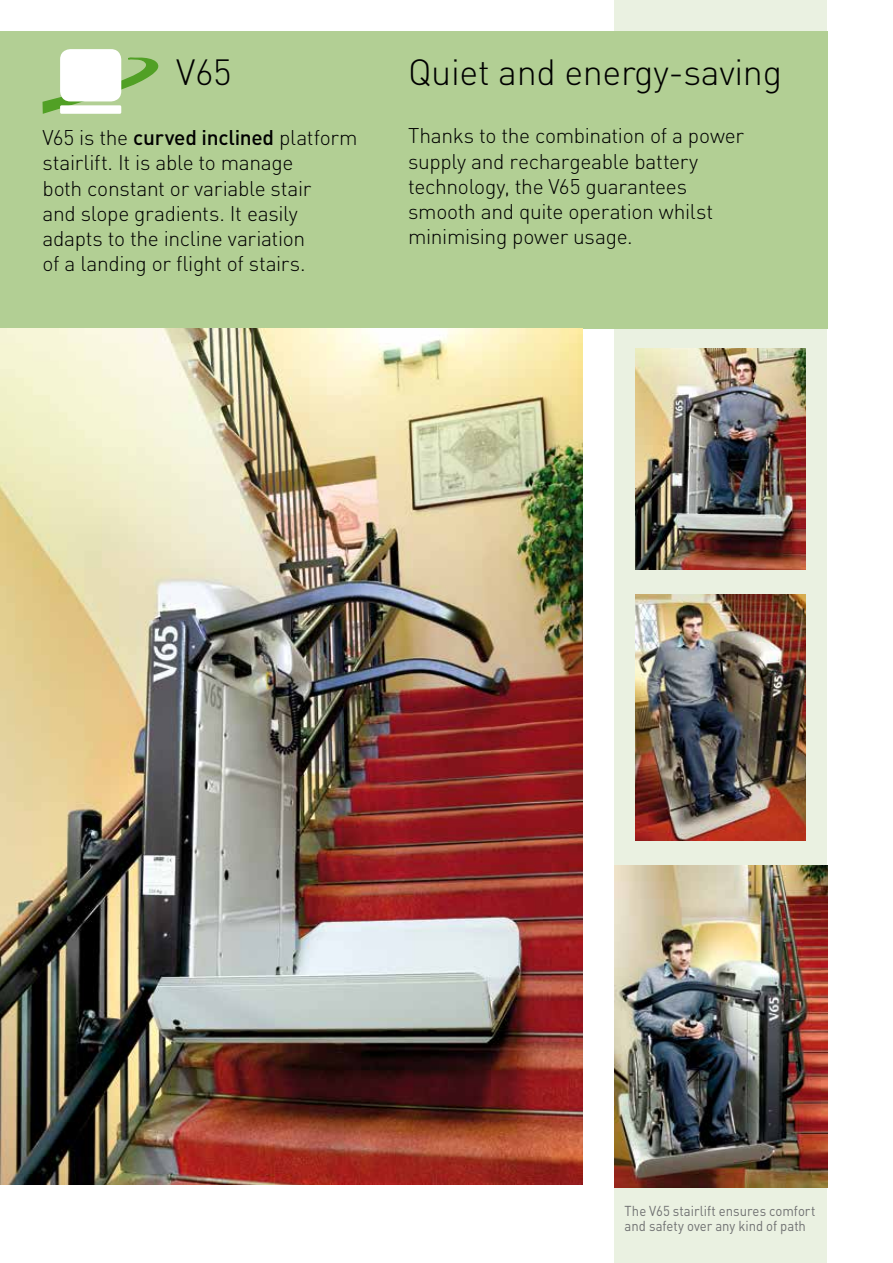
<style>
.page{position:relative;width:893px;height:1263px;background:#fff}
.page>*{position:absolute;margin:0;border:0;box-sizing:border-box;transform-origin:0 0}
.t1{font:300 36px "DIN";letter-spacing:-.01em;color:#000}
.t2{font:300 21px/25.2px "DIN";letter-spacing:-.015em;color:#000}
.t3{font:14.25px/15px "DIN";color:#707172;scale:.92 1}
.s1{font-weight:500}
</style>
<div class="page">
<div style="left:614px;top:0;width:213px;height:1263px;background:#eaf1e1"></div>
<img style="left:614px;top:866px;width:213px;height:322px">
<div style="left:0;top:31px;width:827px;height:297px;background:#b2cf94"></div>
<img style="left:0;top:328px;width:582px;height:856px">
<svg style="left:42px;top:55px;width:117px;height:59px"></svg>
<div style="left:60px;top:105px;width:61px;height:9px;background:#fff;border-radius:2px"></div>
<div style="left:60px;top:49px;width:61px;height:52px;background:#fff;border-radius:10px"></div>
<hr style="left:892px;top:0;width:1px;height:128px;background:#e1ecd5">
<img style="left:636px;top:348px;width:170px;height:221px">
<img style="left:636px;top:594px;width:170px;height:247px">
<h1 class="t1" style="left:176px;top:49px;width:57px">V65</h1>
<p class="t2" style="left:43px;top:125px;width:317px">V65 is the <span class="s1">curved inclined</span> platform stairlift. It is able to manage<br>both constant or variable stair<br>and slope gradients. It easily adapts to the incline variation<br>of a landing or flight of stairs.</p>
<h1 class="t1" style="left:408px;top:49px;width:375px">Quiet and energy-saving</h1>
<p class="t2" style="left:408px;top:123px;width:337px">Thanks to the combination of a power supply and rechargeable battery technology, the V65 guarantees smooth and quite operation whilst minimising power usage.</p>
<p class="t3" style="left:625px;top:1203px;width:209px">The V65 stairlift ensures comfort and safety over any kind of path</p>
</div>
